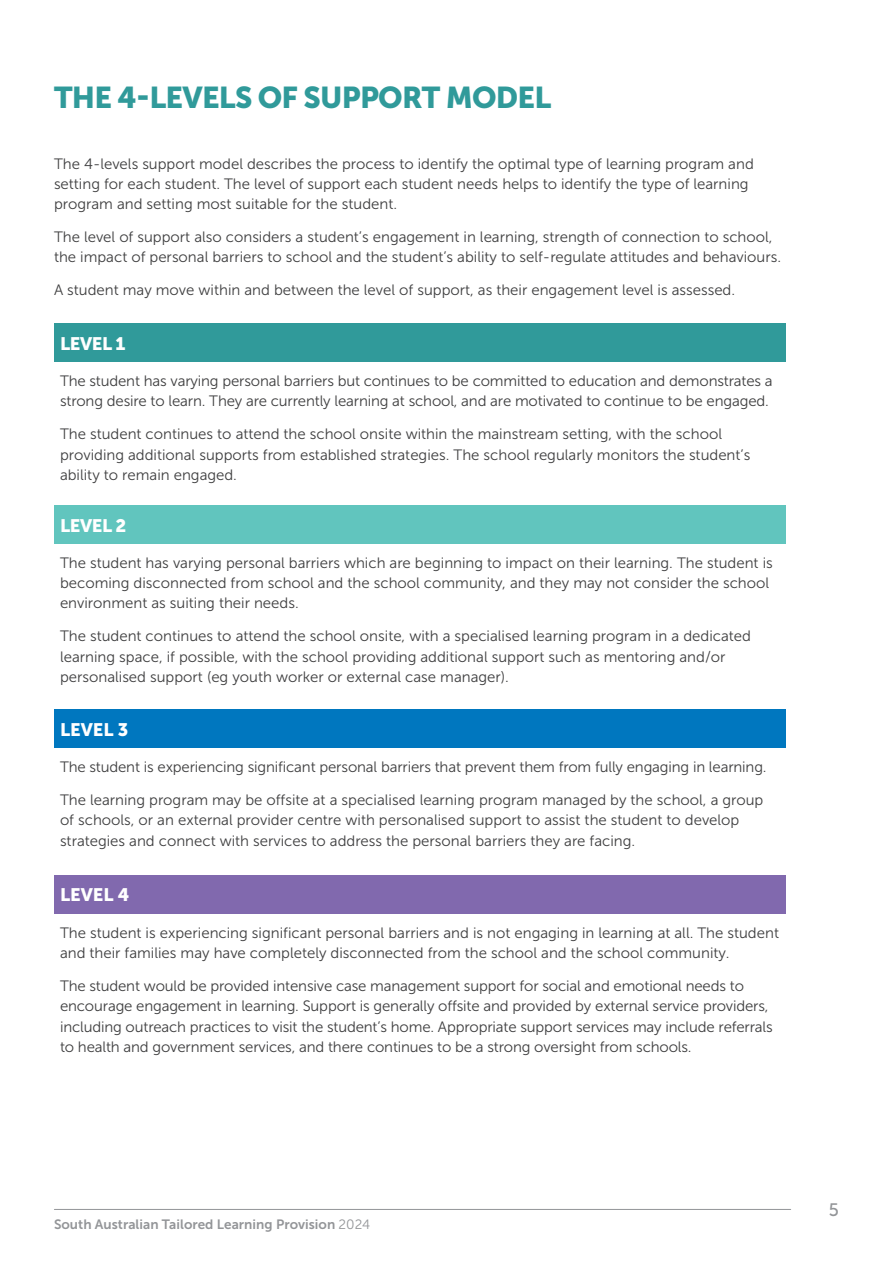
<style>
.page{position:relative;width:893px;height:1263px;background:#fff}
.page>*{position:absolute;margin:0;border:0;box-sizing:border-box;transform-origin:0 0}
.t1{font:30px "Museo Sans 900";letter-spacing:-.025em;color:#309a9a}
.Body{font:18px "Museo Sans 900";letter-spacing:-.01em;color:#fff}
.t2{font:18px "Museo Sans 500";color:#939598}
.Body-2{font:15px/20.2px "Museo Sans 300";color:#3e3e3f}
.t3{font:13.5px "Museo Sans 700";color:#939598}
.s1{font-family:"Museo Sans 300"}
</style>
<div class="page">
<hr style="left:54px;top:1209px;width:737px;height:1px;background:#939598">
<div style="left:54px;top:324px;width:731px;height:38px;background:#309a9a"></div>
<div style="left:54px;top:506px;width:731px;height:38px;background:#61c5be"></div>
<div style="left:54px;top:710px;width:731px;height:38px;background:#0077bf"></div>
<div style="left:54px;top:875px;width:731px;height:39px;background:#8169ae"></div>
<h2 class="t1" style="left:54px;top:80px;width:499px">THE 4-LEVELS OF SUPPORT MODEL</h2>
<p class="Body-2" style="left:54px;top:153px;width:701px">The 4-levels support model describes the process to identify the optimal type of learning program and setting for each student. The level of support each student needs helps to identify the type of learning program and setting most suitable for the student.</p>
<p class="Body-2" style="left:54px;top:227px;width:729px">The level of support also considers a student’s engagement in learning, strength of connection to school, the impact of personal barriers to school and the student’s ability to self-regulate attitudes and behaviours.</p>
<p class="Body-2" style="left:54px;top:280px;width:683px">A student may move within and between the level of support, as their engagement level is assessed.</p>
<p class="Body" style="left:60px;top:333px;width:67px">LEVEL 1</p>
<p class="Body-2" style="left:60px;top:371px;width:714px">The student has varying personal barriers but continues to be committed to education and demonstrates a strong desire to learn. They are currently learning at school, and are motivated to continue to be engaged.</p>
<p class="Body-2" style="left:60px;top:424px;width:692px">The student continues to attend the school onsite within the mainstream setting, with the school providing additional supports from established strategies. The school regularly monitors the student’s ability to remain engaged.</p>
<p class="Body" style="left:60px;top:515px;width:68px">LEVEL 2</p>
<p class="Body-2" style="left:60px;top:553px;width:714px">The student has varying personal barriers which are beginning to impact on their learning. The student is becoming disconnected from school and the school community, and they may not consider the school environment as suiting their needs.</p>
<p class="Body-2" style="left:60px;top:626px;width:692px">The student continues to attend the school onsite, with a specialised learning program in a dedicated learning space, if possible, with the school providing additional support such as mentoring and/or personalised support (eg youth worker or external case manager).</p>
<p class="Body" style="left:60px;top:719px;width:70px">LEVEL 3</p>
<p class="Body-2" style="left:60px;top:757px;width:708px">The student is experiencing significant personal barriers that prevent them from fully engaging in learning.</p>
<p class="Body-2" style="left:60px;top:790px;width:705px">The learning program may be offsite at a specialised learning program managed by the school, a group of schools, or an external provider centre with personalised support to assist the student to develop strategies and connect with services to address the personal barriers they are facing.</p>
<p class="Body" style="left:60px;top:885px;width:71px">LEVEL 4</p>
<p class="Body-2" style="left:60px;top:923px;width:720px">The student is experiencing significant personal barriers and is not engaging in learning at all. The student and their families may have completely disconnected from the school and the school community.</p>
<p class="Body-2" style="left:60px;top:976px;width:714px">The student would be provided intensive case management support for social and emotional needs to encourage engagement in learning. Support is generally offsite and provided by external service providers, including outreach practices to visit the student’s home. Appropriate support services may include referrals to health and government services, and there continues to be a strong oversight from schools.</p>
<p class="t3" style="left:54px;top:1216px;width:318px">South Australian Tailored Learning Provision <span class="s1">2024</span></p>
<p class="t2" style="left:829px;top:1200px;width:12px">5</p>
</div>
